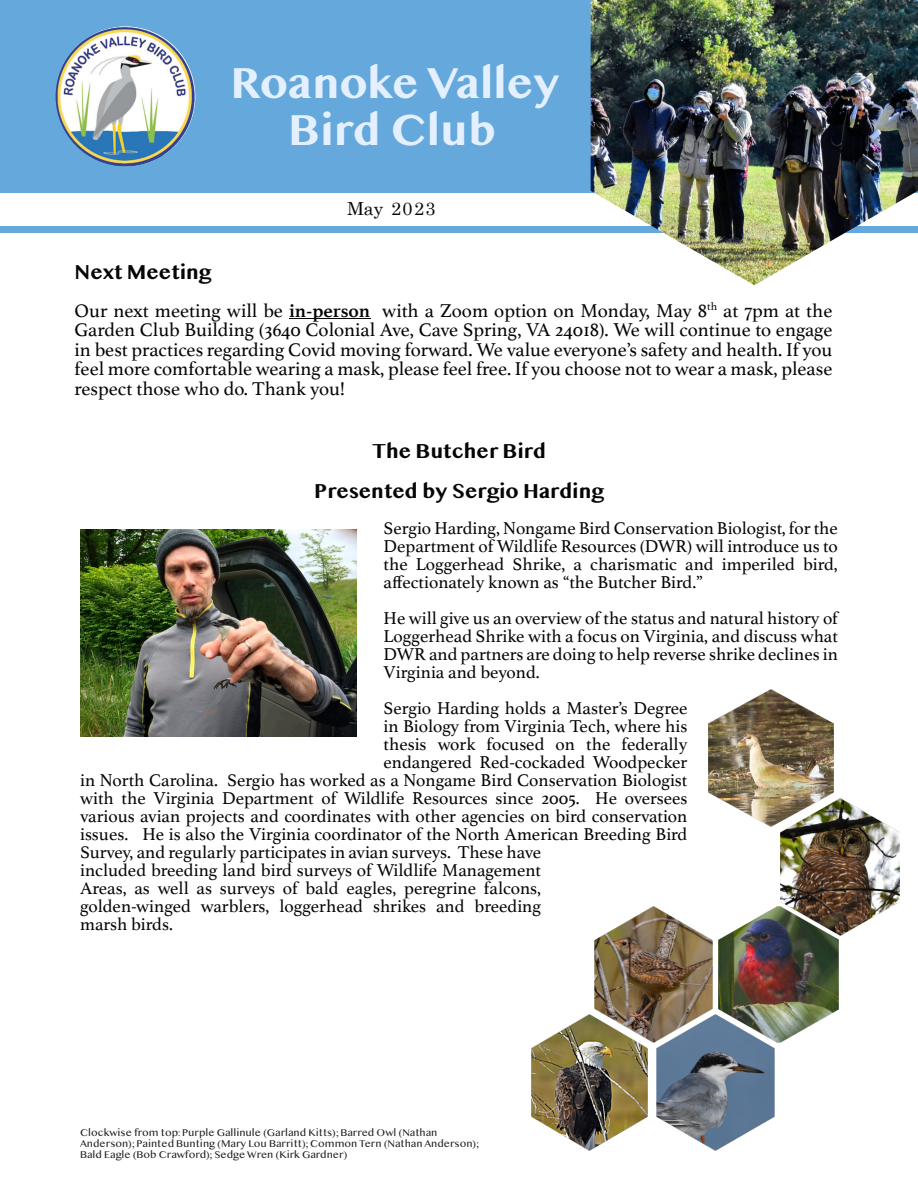
<style>
.page{position:relative;width:918px;height:1188px;background:#fff}
.page>*{position:absolute;margin:0;border:0;box-sizing:border-box;transform-origin:0 0}
.t1{font:700 45px/47px "Tamil MN";color:#e4f0ff;text-align:center}
.t2{font:700 21px/39.9px "Tamil MN";color:#070504;text-align:center}
.t3{font:19.5px/19.5px "Athelas";color:#070504;text-align:justify}
.t4{font:18px/18px "Athelas";color:#070504;text-align:justify}
.t5{font:18px "Apple Myungjo";color:#070504}
.t6{font:10.5px/10.9px "Tamil MN";color:#231f20}
.s1{font-weight:700}
</style>
<div class="page">
<div style="left:0;top:226px;width:918px;height:6px;background:#64a8dc"></div>
<div style="left:0;top:0;width:918px;height:193px;background:#64a8dc"></div>
<img style="left:56px;top:26px;width:139px;height:140px;border-radius:50%">
<img style="left:591px;top:0;width:327px;height:285px">
<hr style="left:289px;top:318px;width:81px;height:1px;background:#070504">
<img style="left:656px;top:1014px;width:119px;height:137px">
<img style="left:708px;top:690px;width:125px;height:136px">
<img style="left:780px;top:798px;width:120px;height:137px">
<img style="left:718px;top:907px;width:121px;height:135px">
<img style="left:531px;top:1014px;width:117px;height:137px">
<img style="left:594px;top:907px;width:119px;height:136px">
<img style="left:80px;top:529px;width:277px;height:208px">
<h1 class="t1" style="left:231px;top:63px;width:330px">Roanoke Valley<br>Bird Club</h1>
<p class="t5" style="left:347px;top:200px;width:91px">May 2023</p>
<p class="t2" style="left:75px;top:254px;width:138px">Next Meeting</p>
<p class="t3" style="left:75px;top:301px;width:759px">Our next meeting will be <span class="s1">in-person</span> with a Zoom option on Monday, May 8<sup>th</sup> at 7pm at the Garden Club Building (3640 Colonial Ave, Cave Spring, VA 24018). We will continue to engage in best practices regarding Covid moving forward. We value everyone’s safety and health. If you feel more comfortable wearing a mask, please feel free. If you choose not to wear a mask, please respect those who do. Thank you!</p>
<p class="t2" style="left:314px;top:433px;width:291px">The Butcher Bird<br>Presented by Sergio Harding</p>
<p class="t4" style="left:384px;top:519px;width:456px">Sergio Harding, Nongame Bird Conservation Biologist, for the Department of Wildlife Resources (DWR) will introduce us to the Loggerhead Shrike, a charismatic and imperiled bird, affectionately known as “the Butcher Bird.”</p>
<p class="t4" style="left:384px;top:609px;width:456px">He will give us an overview of the status and natural history of Loggerhead Shrike with a focus on Virginia, and discuss what DWR and partners are doing to help reverse shrike declines in Virginia and beyond.</p>
<p class="t4" style="left:384px;top:699px;width:305px">Sergio Harding holds a Master’s Degree</p>
<p class="t4" style="left:384px;top:717px;width:305px">in Biology from Virginia Tech, where his</p>
<p class="t4" style="left:384px;top:735px;width:305px">thesis work focused on the federally</p>
<p class="t4" style="left:384px;top:753px;width:305px">endangered Red-cockaded Woodpecker</p>
<p class="t4" style="left:80px;top:771px;width:609px">in North Carolina. Sergio has worked as a Nongame Bird Conservation Biologist</p>
<p class="t4" style="left:80px;top:789px;width:609px">with the Virginia Department of Wildlife Resources since 2005. He oversees</p>
<p class="t4" style="left:80px;top:807px;width:609px">various avian projects and coordinates with other agencies on bird conservation</p>
<p class="t4" style="left:80px;top:825px;width:609px">issues. He is also the Virginia coordinator of the North American Breeding Bird</p>
<p class="t4" style="left:80px;top:843px;width:463px">Survey, and regularly participates in avian surveys. These have</p>
<p class="t4" style="left:80px;top:861px;width:463px">included breeding land bird surveys of Wildlife Management</p>
<p class="t4" style="left:80px;top:879px;width:463px">Areas, as well as surveys of bald eagles, peregrine falcons,</p>
<p class="t4" style="left:80px;top:897px;width:463px">golden-winged warblers, loggerhead shrikes and breeding</p>
<p class="t4" style="left:80px;top:915px;width:94px">marsh birds.</p>
<p class="t6" style="left:80px;top:1128px;width:400px">Clockwise from top: Purple Gallinule (Garland Kitts); Barred Owl (Nathan<br>Anderson); Painted Bunting (Mary Lou Barritt); Common Tern (Nathan Anderson);<br>Bald Eagle (Bob Crawford); Sedge Wren (Kirk Gardner)</p>
</div>
